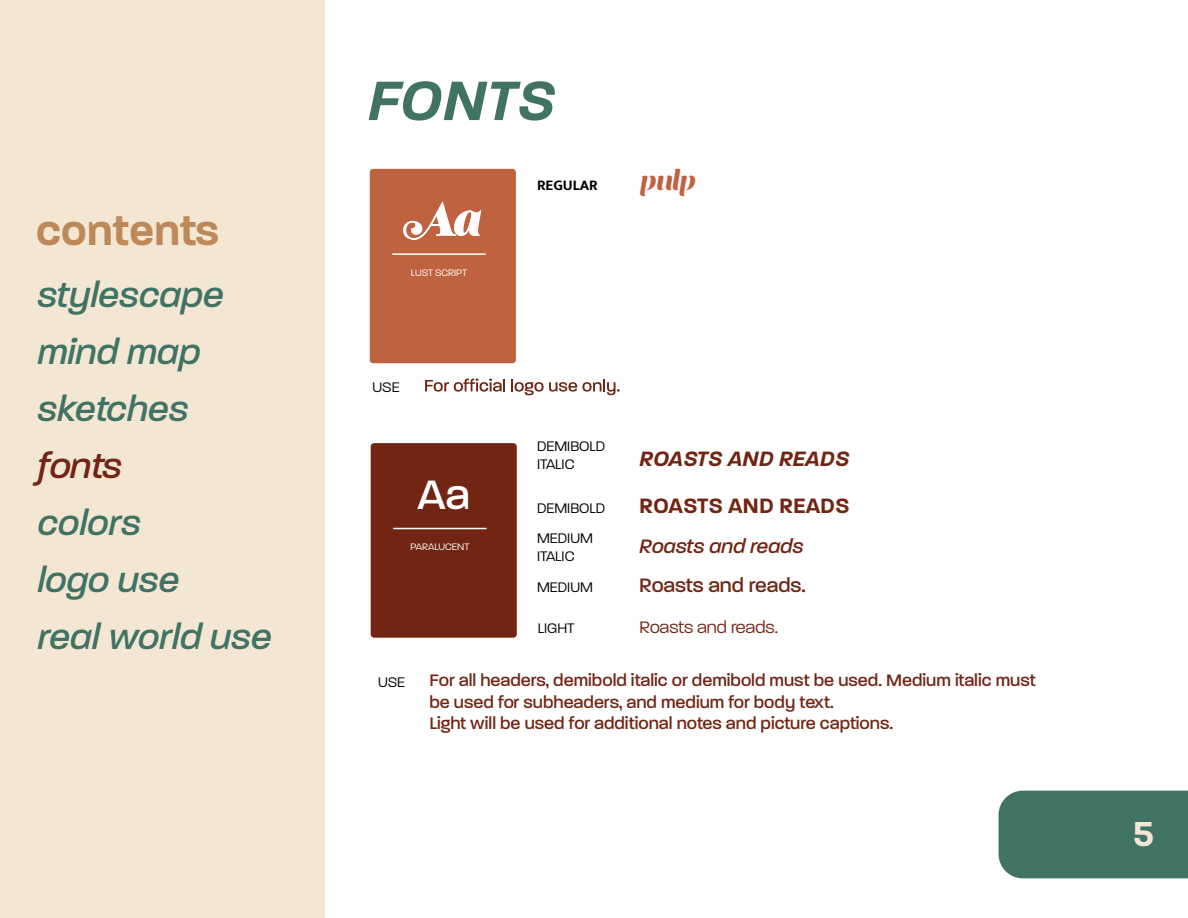
<style>
.page{position:relative;width:1188px;height:918px;background:#fff}
.page>*{position:absolute;margin:0;border:0;box-sizing:border-box;transform-origin:0 0}
.t1{font:italic 600 60px "Paralucent";color:#417364}
.t2{font:600 45px "Paralucent";color:#bd8959}
.t3{font:44.4px "Lust Script Fine";color:#fff}
.t4{font:500 44.4px "Paralucent";color:#fff}
.t5{font:italic 500 37.5px/57px "Paralucent";color:#417364}
.t6{font:italic 500 37.5px "Paralucent";letter-spacing:-.015em;color:#722415}
.t7{font:600 37.5px "Paralucent";color:#f3e7d4}
.t8{font:27px "Lust Script Fine";color:#be623f}
.t9{font:italic 600 22.5px "Paralucent";color:#722513}
.t10{font:600 22.5px "Paralucent";color:#722513}
.t11{font:500 21px "Paralucent";color:#722513}
.t12{font:italic 500 21px "Paralucent";color:#722513}
.t13{font:500 18px/21.6px "Paralucent";color:#722513}
.t14{font:300 18px "Paralucent";color:#722513}
.t15{font:300 15px/18px "Paralucent";color:#000101}
.t16{font:700 15px "Mukta Malar";color:#000101}
.t17{font:300 10.2px "Paralucent";color:#fff}
</style>
<div class="page">
<div style="left:0;top:0;width:324px;height:918px;background:#f3e7d4"></div>
<div style="left:999px;top:791px;width:189px;height:87px;background:#417364"></div>
<div style="left:370px;top:169px;width:145px;height:194px;background:#be623f;border-radius:3px"></div>
<hr style="left:392px;top:253px;width:94px;height:2px;background:#fff">
<div style="left:371px;top:444px;width:145px;height:193px;background:#722513;border-radius:3px"></div>
<hr style="left:393px;top:528px;width:94px;height:1px;background:#fff">
<svg style="left:425px;top:379px;width:80px;height:13px"></svg>
<svg style="left:511px;top:379px;width:109px;height:16px"></svg>
<h2 class="t2" style="left:36px;top:204px;width:185px">contents</h2>
<h3 class="t5" style="left:37px;top:267px;width:188px">stylescape mind map sketches</h3>
<h3 class="t6" style="left:37px;top:444px;width:86px">fonts</h3>
<h3 class="t5" style="left:37px;top:495px;width:236px">colors<br>logo use<br>real world use</h3>
<h1 class="t1" style="left:367px;top:65px;width:190px">FONTS</h1>
<h3 class="t3" style="left:405px;top:191px;width:78px">Aa</h3>
<p class="t17" style="left:411px;top:267px;width:58px">LUST SCRIPT</p>
<p class="t16" style="left:537px;top:176px;width:62px">REGULAR</p>
<h3 class="t8" style="left:641px;top:164px;width:57px">pulp</h3>
<p class="t15" style="left:373px;top:378px;width:29px">USE</p>
<h3 class="t4" style="left:417px;top:468px;width:54px">Aa</h3>
<p class="t17" style="left:410px;top:541px;width:61px">PARALUCENT</p>
<p class="t15" style="left:537px;top:437px;width:70px">DEMIBOLD<br>ITALIC</p>
<p class="t15" style="left:537px;top:493px;width:70px;line-height:29.8px">DEMIBOLD<br>MEDIUM</p>
<p class="t15" style="left:537px;top:540px;width:57px;line-height:31.5px">ITALIC<br>MEDIUM</p>
<p class="t15" style="left:538px;top:619px;width:38px">LIGHT</p>
<p class="t9" style="left:639px;top:446px;width:212px">ROASTS AND READS</p>
<p class="t10" style="left:639px;top:492px;width:212px">ROASTS AND READS</p>
<p class="t12" style="left:639px;top:534px;width:166px">Roasts and reads</p>
<p class="t11" style="left:639px;top:573px;width:168px">Roasts and reads.</p>
<p class="t14" style="left:640px;top:617px;width:140px">Roasts and reads.</p>
<p class="t15" style="left:378px;top:673px;width:29px">USE</p>
<p class="t13" style="left:429px;top:670px;width:608px">For all headers, demibold italic or demibold must be used. Medium italic must be used for subheaders, and medium for body text.<br>Light will be used for additional notes and picture captions.</p>
<h3 class="t7" style="left:1132px;top:811px;width:23px">5</h3>
</div>
